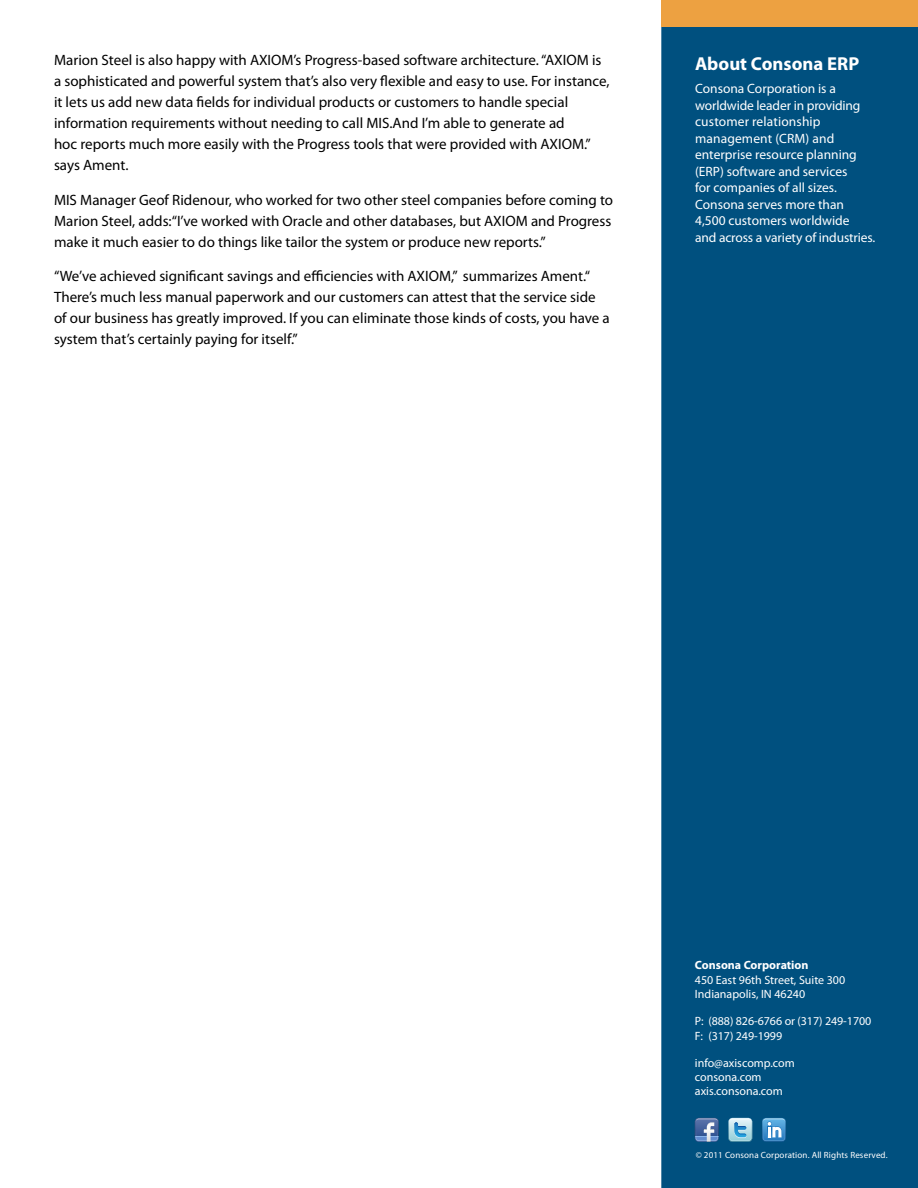
<style>
.page{position:relative;width:918px;height:1188px;background:#fff}
.page>*{position:absolute;margin:0;border:0;box-sizing:border-box;transform-origin:0 0}
.t1{font:700 18.75px "Myriad Pro";color:#fff}
.t2{font:15px/21px "Myriad Pro";color:#000}
.t3{font:13.5px/16.5px "Myriad Pro";color:#fff}
.t4{font:12px/14.4px "Myriad Pro";color:#fff}
.t5{font:700 12px "Myriad Pro";color:#fff}
.t6{font:9px "Myriad Pro";letter-spacing:.015em;color:#fff}
</style>
<div class="page">
<div style="left:661px;top:27px;width:257px;height:1161px;background:#00507f"></div>
<div style="left:661px;top:0;width:257px;height:27px;background:#eda141"></div>
<svg style="left:728px;top:1118px;width:24px;height:24px"></svg>
<svg style="left:695px;top:1118px;width:24px;height:24px"></svg>
<svg style="left:762px;top:1118px;width:24px;height:24px"></svg>
<p class="t2" style="left:54px;top:49px;width:557px">Marion Steel is also happy with AXIOM’s Progress-based software architecture. “AXIOM is a sophisticated and powerful system that’s also very flexible and easy to use. For instance, it lets us add new data fields for individual products or customers to handle special information requirements without needing to call MIS.And I’m able to generate ad<br>hoc reports much more easily with the Progress tools that were provided with AXIOM.” says Ament.</p>
<p class="t2" style="left:54px;top:189px;width:561px">MIS Manager Geof Ridenour, who worked for two other steel companies before coming to<br>Marion Steel, adds:“I’ve worked with Oracle and other databases, but AXIOM and Progress make it much easier to do things like tailor the system or produce new reports.”</p>
<p class="t2" style="left:54px;top:265px;width:557px">“We’ve achieved significant savings and efficiencies with AXIOM,” summarizes Ament.“ There’s much less manual paperwork and our customers can attest that the service side of our business has greatly improved. If you can eliminate those kinds of costs, you have a system that’s certainly paying for itself.”</p>
<p class="t1" style="left:695px;top:51px;width:166px">About Consona ERP</p>
<p class="t3" style="left:695px;top:80px;width:182px">Consona Corporation is a worldwide leader in providing customer relationship management (CRM) and enterprise resource planning (ERP) software and services<br>for companies of all sizes.<br>Consona serves more than<br>4,500 customers worldwide<br>and across a variety of industries.</p>
<p class="t5" style="left:695px;top:958px;width:115px">Consona Corporation</p>
<p class="t4" style="left:695px;top:972px;width:152px">450 East 96th Street, Suite 300<br>Indianapolis, IN 46240</p>
<p class="t4" style="left:695px;top:1014px;width:178px">P: (888) 826-6766 or (317) 249-1700<br>F: (317) 249-1999</p>
<p class="t4" style="left:695px;top:1055px;width:101px">info@axiscomp.com consona.com axis.consona.com</p>
<p class="t6" style="left:696px;top:1150px;width:193px">© 2011 Consona Corporation. All Rights Reserved.</p>
</div>
